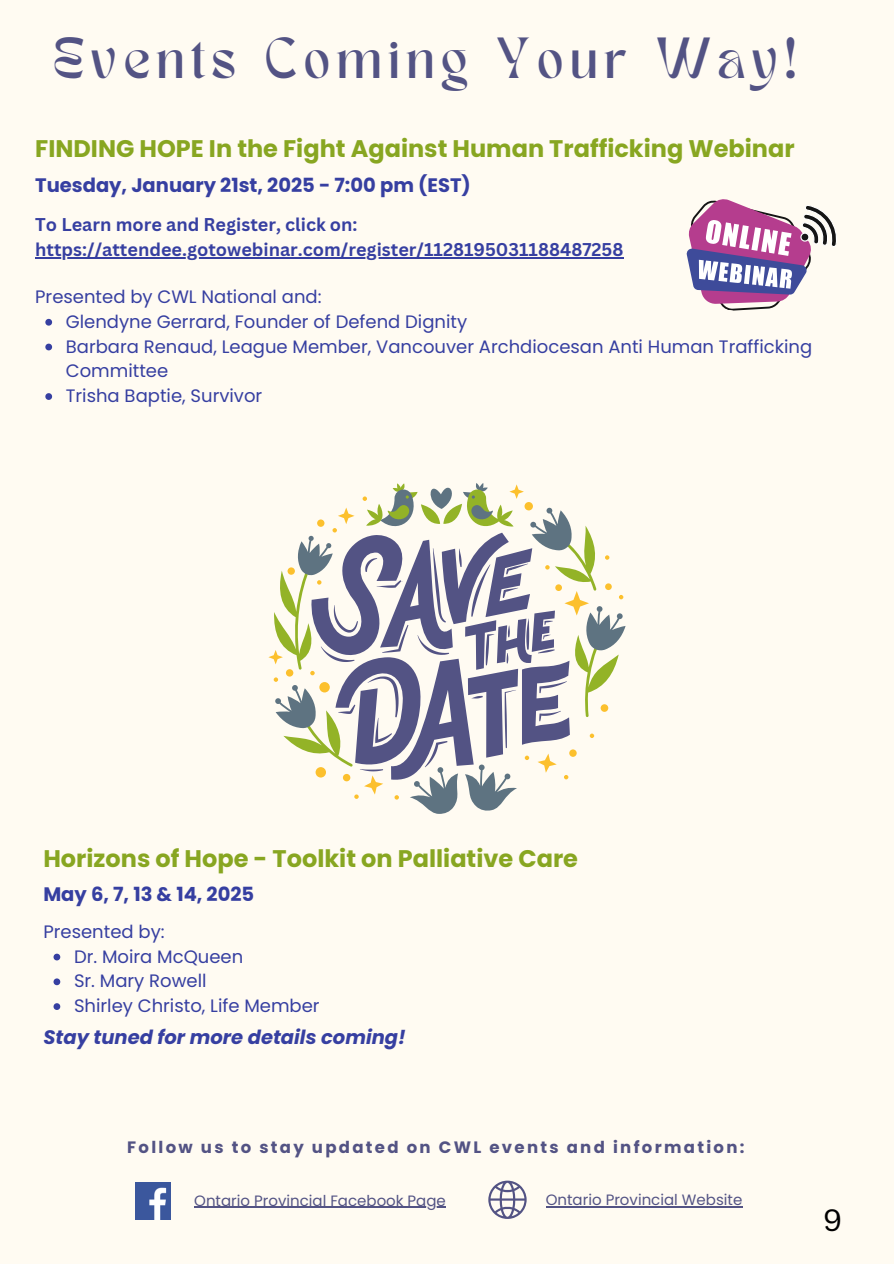
<style>
.page{position:relative;width:894px;height:1264px;background:#fff}
.page>*{position:absolute;margin:0;border:0;box-sizing:border-box;transform-origin:0 0}
.t1{font:40.5px "TANMERINGUE";letter-spacing:.165em;color:#535384}
.t2{font:30px "Canva Sans";color:#000}
.t3{font:700 24px "Poppins";color:#88a621}
.t4{font:700 19.5px "Poppins";color:#363fa1}
.t5{font:italic 700 19.5px "Poppins";color:#363fa1}
.t6{font:18px/24.8px "Poppins";color:#363fa1}
.t7{font:700 18px "Canva Sans";color:#363fa1}
.t8{font:700 16.5px "Poppins";letter-spacing:.14em;color:#535384}
.t9{font:15px "Poppins";color:#535384}
</style>
<div class="page">
<div style="left:0;top:0;width:893px;height:1263px;background:#fffbf2"></div>
<svg style="left:275px;top:484px;width:350px;height:329px"></svg>
<svg style="left:366px;top:483px;width:147px;height:49px"></svg>
<svg style="left:310px;top:532px;width:259px;height:249px"></svg>
<svg style="left:45px;top:319px;width:7px;height:6px"></svg>
<svg style="left:45px;top:343px;width:7px;height:7px"></svg>
<svg style="left:45px;top:393px;width:7px;height:7px"></svg>
<hr style="left:35px;top:257px;width:588px;height:1px;background:#363fa1">
<img style="left:136px;top:1182px;width:35px;height:37px">
<svg style="left:488px;top:1180px;width:38px;height:38px"></svg>
<hr style="left:194px;top:1206px;width:252px;height:1px;background:#535384">
<hr style="left:545px;top:1206px;width:197px;height:1px;background:#535384">
<svg style="left:686px;top:199px;width:151px;height:112px"></svg>
<svg style="left:53px;top:953px;width:7px;height:7px"></svg>
<svg style="left:53px;top:978px;width:7px;height:7px"></svg>
<svg style="left:53px;top:1003px;width:7px;height:6px"></svg>
<p class="t1" style="left:53px;top:37px;width:745px">Events Coming Your Way!</p>
<h3 class="t3" style="left:35px;top:132px;width:760px">FINDING HOPE In the Fight Against Human Trafficking Webinar</h3>
<h4 class="t4" style="left:35px;top:171px;width:437px">Tuesday, January 21st, 2025 - 7:00 pm (EST)</h4>
<h4 class="t7" style="left:35px;top:212px;width:324px">To Learn more and Register, click on:</h4>
<h5 class="t7" style="left:35px;top:237px;width:589px">https://attendee.gotowebinar.com/register/1128195031188487258</h5>
<h1 class="t6" style="left:35px;top:284px;width:288px">Presented by CWL National and:</h1>
<h3 class="t6" style="left:66px;top:309px;width:403px">Glendyne Gerrard, Founder of Defend Dignity</h3>
<h4 class="t6" style="left:66px;top:334px;width:747px">Barbara Renaud, League Member, Vancouver Archdiocesan Anti Human Trafficking<br>Committee</h4>
<p class="t6" style="left:66px;top:383px;width:198px">Trisha Baptie, Survivor</p>
<h5 class="t3" style="left:43px;top:842px;width:536px">Horizons of Hope - Toolkit on Palliative Care</h5>
<p class="t4" style="left:43px;top:880px;width:212px">May 6, 7, 13 &amp; 14, 2025</p>
<p class="t6" style="left:43px;top:919px;width:123px">Presented by:</p>
<p class="t6" style="left:74px;top:944px;width:171px">Dr. Moira McQueen</p>
<h4 class="t6" style="left:74px;top:968px;width:134px">Sr. Mary Rowell</h4>
<h6 class="t6" style="left:74px;top:993px;width:247px">Shirley Christo, Life Member</h6>
<p class="t5" style="left:43px;top:1024px;width:364px">Stay tuned for more details coming!</p>
<p class="t8" style="left:127px;top:1136px;width:618px">Follow us to stay updated on CWL events and information:</p>
<p class="t9" style="left:194px;top:1189px;width:253px">Ontario Provincial Facebook Page</p>
<p class="t9" style="left:545px;top:1189px;width:198px">Ontario Provincial Website</p>
<h2 class="t2" style="left:822px;top:1198px;width:21px">9</h2>
</div>
